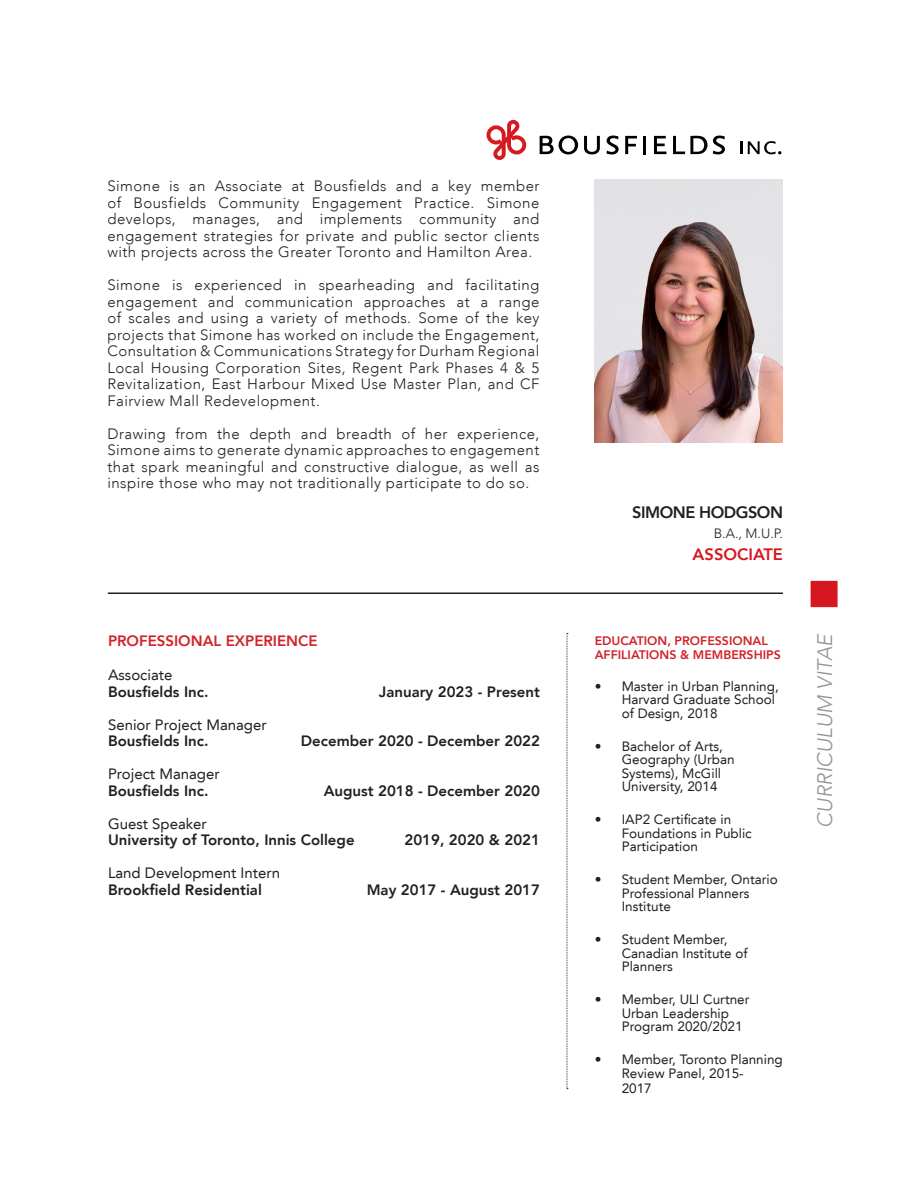
<style>
.page{position:relative;width:918px;height:1188px;background:#fff}
.page>*{position:absolute;margin:0;border:0;box-sizing:border-box;transform-origin:0 0}
.t1{font:italic 300 21px "Avenir LT";color:#939598}
._1_Name_1{font:800 16.5px "Avenir LT";letter-spacing:-.03em;color:#231f20}
._1_Name_1-2{font:800 16.5px "Avenir LT";color:#d7171f}
.t2{font:300 15px/16.5px "Avenir LT";letter-spacing:.03em;color:#231f20;text-align:justify}
._1_Experience_2{font:800 15px "Avenir LT";color:#231f20}
._1_Experience_2-2{font:15px "Avenir LT";color:#231f20}
._2_Red_Heading{font:800 15px "Avenir LT";color:#d1232a}
.t3{font:13.5px/13.5px "Avenir LT";color:#231f20}
._1_Name_1-3{font:300 13.5px "Avenir LT";color:#231f20}
._2_Red_Heading_small{font:800 12.3px/14.9px "Avenir LT";color:#d1232a}
</style>
<div class="page">
<div style="left:811px;top:581px;width:27px;height:26px;background:#d7171f"></div>
<svg style="left:540px;top:136px;width:38px;height:18px"></svg>
<svg style="left:584px;top:136px;width:16px;height:18px"></svg>
<svg style="left:606px;top:136px;width:13px;height:18px"></svg>
<svg style="left:625px;top:136px;width:12px;height:18px"></svg>
<hr style="left:643px;top:136px;width:3px;height:18px;background:#000">
<svg style="left:654px;top:136px;width:12px;height:18px"></svg>
<svg style="left:673px;top:136px;width:52px;height:18px"></svg>
<svg style="left:740px;top:141px;width:2px;height:13px"></svg>
<svg style="left:748px;top:141px;width:33px;height:13px"></svg>
<svg style="left:487px;top:120px;width:39px;height:40px"></svg>
<img style="left:594px;top:180px;width:189px;height:262px">
<hr style="left:108px;top:592px;width:675px;height:2px;background:#231f20">
<svg style="left:567px;top:633px;width:1px;height:456px"></svg>
<p class="t2" style="left:107px;top:178px;width:434px">Simone is an Associate at Bousfields and a key member of Bousfields Community Engagement Practice. Simone develops, manages, and implements community and engagement strategies for private and public sector clients with projects across the Greater Toronto and Hamilton Area.</p>
<p class="t2" style="left:107px;top:277px;width:434px">Simone is experienced in spearheading and facilitating engagement and communication approaches at a range of scales and using a variety of methods. Some of the key projects that Simone has worked on include the Engagement, Consultation &amp; Communications Strategy for Durham Regional Local Housing Corporation Sites, Regent Park Phases 4 &amp; 5<br>Revitalization, East Harbour Mixed Use Master Plan, and CF Fairview Mall Redevelopment.</p>
<p class="t2" style="left:107px;top:426px;width:434px">Drawing from the depth and breadth of her experience, Simone aims to generate dynamic approaches to engagement that spark meaningful and constructive dialogue, as well as inspire those who may not traditionally participate to do so.</p>
<p class="_2_Red_Heading" style="left:108px;top:632px;width:211px">PROFESSIONAL EXPERIENCE</p>
<p class="_1_Experience_2-2" style="left:108px;top:666px;width:66px">Associate</p>
<p class="_1_Experience_2" style="left:108px;top:683px;width:102px">Bousfields Inc.</p>
<p class="_1_Experience_2" style="left:379px;top:683px;width:163px">January 2023 - Present</p>
<p class="_1_Experience_2-2" style="left:108px;top:716px;width:160px">Senior Project Manager</p>
<p class="_1_Experience_2" style="left:108px;top:732px;width:102px">Bousfields Inc.</p>
<p class="_1_Experience_2" style="left:301px;top:732px;width:241px">December 2020 - December 2022</p>
<p class="_1_Experience_2-2" style="left:108px;top:765px;width:113px">Project Manager</p>
<p class="_1_Experience_2" style="left:108px;top:782px;width:102px">Bousfields Inc.</p>
<p class="_1_Experience_2" style="left:324px;top:782px;width:218px">August 2018 - December 2020</p>
<p class="_1_Experience_2-2" style="left:108px;top:815px;width:100px">Guest Speaker</p>
<p class="_1_Experience_2" style="left:108px;top:831px;width:248px">University of Toronto, Innis College</p>
<p class="_1_Experience_2" style="left:405px;top:831px;width:137px">2019, 2020 &amp; 2021</p>
<p class="_1_Experience_2-2" style="left:108px;top:864px;width:174px">Land Development Intern</p>
<p class="_1_Experience_2" style="left:108px;top:881px;width:155px">Brookfield Residential</p>
<p class="_1_Experience_2" style="left:367px;top:881px;width:175px">May 2017 - August 2017</p>
<p class="_1_Name_1" style="left:632px;top:502px;width:152px">SIMONE HODGSON</p>
<p class="_1_Name_1-3" style="left:714px;top:525px;width:71px">B.A., M.U.P.</p>
<p class="_1_Name_1-2" style="left:693px;top:545px;width:92px">ASSOCIATE</p>
<p class="_2_Red_Heading_small" style="left:595px;top:633px;width:188px">EDUCATION, PROFESSIONAL<br>AFFILIATIONS &amp; MEMBERSHIPS</p>
<p class="t3" style="left:622px;top:680px;width:159px;text-indent:-27px">• Master in Urban Planning,<br>Harvard Graduate School of Design, 2018</p>
<p class="t3" style="left:622px;top:740px;width:114px;text-indent:-27px">• Bachelor of Arts,<br>Geography (Urban<br>Systems), McGill<br>University, 2014</p>
<p class="t3" style="left:622px;top:813px;width:132px;text-indent:-27px">• IAP2 Certificate in<br>Foundations in Public<br>Participation</p>
<p class="t3" style="left:622px;top:873px;width:158px;text-indent:-27px">• Student Member, Ontario<br>Professional Planners<br>Institute</p>
<p class="t3" style="left:622px;top:933px;width:128px;text-indent:-27px">• Student Member,<br>Canadian Institute of<br>Planners</p>
<p class="t3" style="left:622px;top:993px;width:129px;text-indent:-27px">• Member, ULI Curtner<br>Urban Leadership<br>Program 2020/2021</p>
<p class="t3" style="left:622px;top:1053px;width:163px;text-indent:-27px">• Member, Toronto Planning<br>Review Panel, 2015-</p>
<p class="t3" style="left:622px;top:1082px;width:32px">2017</p>
<h1 class="t1" style="left:812px;top:828px;width:195px;rotate:-90deg">CURRICULUM VITAE</h1>
</div>
